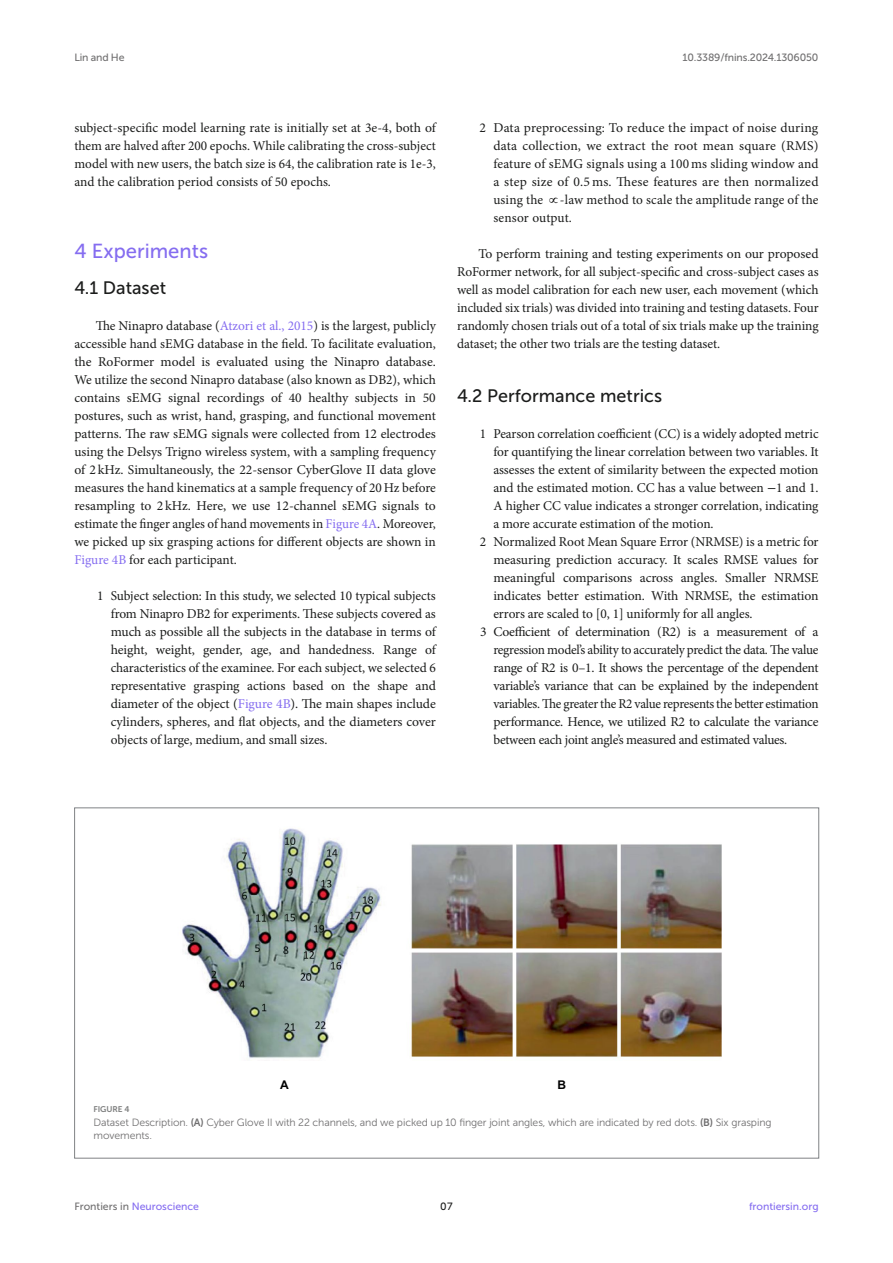
<style>
.page{position:relative;width:893px;height:1263px;background:#fff}
.page>*{position:absolute;margin:0;border:0;box-sizing:border-box;transform-origin:0 0}
.HEAD_1{font:20.25px "Museo Sans 500";color:#856df0}
.HEAD_2{font:18px "Museo Sans 500";color:#1b1c1b}
.HEAD_2_after_HEAD_1{font:18px "Museo Sans 500";color:#1b1c1b}
.TEXT_FLUSH{font:13.5px/18px "Minion Pro";color:#1b1c1b;text-align:justify}
.NL_BLW{font:13.5px/18px "Minion Pro";letter-spacing:-.005em;color:#1b1c1b;text-align:justify}
.TEXT{font:13.5px/18px "Minion Pro";letter-spacing:-.005em;color:#1b1c1b;text-align:justify}
.NL_MID{font:13.5px/18px "Minion Pro";letter-spacing:-.005em;color:#1b1c1b;text-align:justify}
.NL_ABV{font:13.5px/18px "Minion Pro";letter-spacing:-.005em;color:#1b1c1b;text-align:justify}
.t1{font:700 12px "Arial";color:#000}
.FIG_LEG{font:10.5px/13.5px "Museo Sans 300";letter-spacing:-.01em;color:#706f70}
.t2{font:10.5px "Museo Sans 500";color:#856df0}
.t3{font:10.5px "Museo Sans 500";letter-spacing:-.015em;color:#706f70}
.t4{font:10.5px "Museo Sans 500";color:#1b1c1b}
.FIG_HD{font:8.25px "Museo Sans 700";letter-spacing:-.01em;color:#7e7f7f}
.s1{color:#856df0}
.s2{color:#000}
.s3{font-family:"STIX General"}
.s4{font-family:"Museo Sans 700"}
.s5{color:#706f70}
</style>
<div class="page">
<img style="left:182px;top:828px;width:539px;height:230px">
<p class="t3" style="left:74px;top:51px;width:52px">Lin and He</p>
<p class="t3" style="left:683px;top:51px;width:137px">10.3389/fnins.2024.1306050</p>
<p class="TEXT" style="left:74px;top:119px;width:363px">subject-specific model learning rate is initially set at 3e-4, both of them are halved after 200 epochs. While calibrating the cross-subject model with new users, the batch size is 64, the calibration rate is 1e-3, and the calibration period consists of 50 epochs.</p>
<p class="HEAD_1" style="left:74px;top:240px;width:135px">4 Experiments</p>
<p class="HEAD_2_after_HEAD_1" style="left:74px;top:278px;width:93px">4.1 Dataset</p>
<p class="TEXT_FLUSH" style="left:74px;top:317px;width:363px;text-indent:21px">The Ninapro database (<span class="s1">Atzori et al., 2015</span>) is the largest, publicly accessible hand sEMG database in the field. To facilitate evaluation, the RoFormer model is evaluated using the Ninapro database.<br>We utilize the second Ninapro database (also known as DB2), which contains sEMG signal recordings of 40 healthy subjects in 50 postures, such as wrist, hand, grasping, and functional movement patterns. The raw sEMG signals were collected from 12 electrodes using the Delsys Trigno wireless system, with a sampling frequency of 2 kHz. Simultaneously, the 22-sensor CyberGlove II data glove measures the hand kinematics at a sample frequency of 20Hz before resampling to 2 kHz. Here, we use 12-channel sEMG signals to estimate the finger angles of hand movements in <span class="s1">Figure 4A</span>. Moreover, we picked up six grasping actions for different objects are shown in <span class="s1">Figure 4B</span> for each participant.</p>
<p class="NL_ABV" style="left:111px;top:587px;width:327px;text-indent:-13px">1 Subject selection: In this study, we selected 10 typical subjects from Ninapro DB2 for experiments. These subjects covered as much as possible all the subjects in the database in terms of height, weight, gender, age, and handedness. Range of characteristics of the examinee. For each subject, we selected 6 representative grasping actions based on the shape and diameter of the object (<span class="s1">Figure 4B</span>). The main shapes include cylinders, spheres, and flat objects, and the diameters cover objects of large, medium, and small sizes.</p>
<p class="NL_BLW" style="left:493px;top:119px;width:327px;text-indent:-14px">2 Data preprocessing: To reduce the impact of noise during data collection, we extract the root mean square (RMS) feature of sEMG signals using a 100 ms sliding window and a step size of 0.5 ms. These features are then normalized using the <span class="s2">∝</span>-law method to scale the amplitude range of the sensor output.</p>
<p class="TEXT" style="left:457px;top:245px;width:363px;text-indent:21px">To perform training and testing experiments on our proposed RoFormer network, for all subject-specific and cross-subject cases as well as model calibration for each new user, each movement (which included six trials) was divided into training and testing datasets. Four randomly chosen trials out of a total of six trials make up the training dataset; the other two trials are the testing dataset.</p>
<p class="HEAD_2" style="left:457px;top:386px;width:207px">4.2 Performance metrics</p>
<p class="NL_MID" style="left:493px;top:425px;width:327px;text-indent:-13px">1 Pearson correlation coefficient (CC) is a widely adopted metric for quantifying the linear correlation between two variables. It assesses the extent of similarity between the expected motion and the estimated motion. CC has a value between <span class="s3">−</span>1 and 1.<br>A higher CC value indicates a stronger correlation, indicating a more accurate estimation of the motion.</p>
<p class="NL_MID" style="left:493px;top:533px;width:327px;text-indent:-13px">2 Normalized Root Mean Square Error (NRMSE) is a metric for measuring prediction accuracy. It scales RMSE values for meaningful comparisons across angles. Smaller NRMSE indicates better estimation. With NRMSE, the estimation errors are scaled to [0, 1] uniformly for all angles.</p>
<p class="NL_BLW" style="left:493px;top:623px;width:327px;text-indent:-13px">3 Coefficient of determination (R2) is a measurement of a regression model’s ability to accurately predict the data. The value range of R2 is 0–1. It shows the percentage of the dependent variable’s variance that can be explained by the independent variables. The greater the R2 value represents the better estimation performance. Hence, we utilized R2 to calculate the variance between each joint angle’s measured and estimated values.</p>
<p class="t1" style="left:280px;top:1076px;width:10px">A</p>
<p class="t1" style="left:558px;top:1076px;width:10px">B</p>
<p class="FIG_HD" style="left:94px;top:1105px;width:37px">FIGURE 4</p>
<p class="FIG_LEG" style="left:94px;top:1115px;width:680px">Dataset Description. <span class="s4">(A)</span> Cyber Glove II with 22 channels, and we picked up 10 finger joint angles, which are indicated by red dots. <span class="s4">(B)</span> Six grasping movements.</p>
<p class="t2" style="left:74px;top:1200px;width:126px"><span class="s5">Frontiers in</span> Neuroscience</p>
<p class="t4" style="left:440px;top:1200px;width:14px">07</p>
<p class="t2" style="left:749px;top:1200px;width:71px">frontiersin.org</p>
</div>
